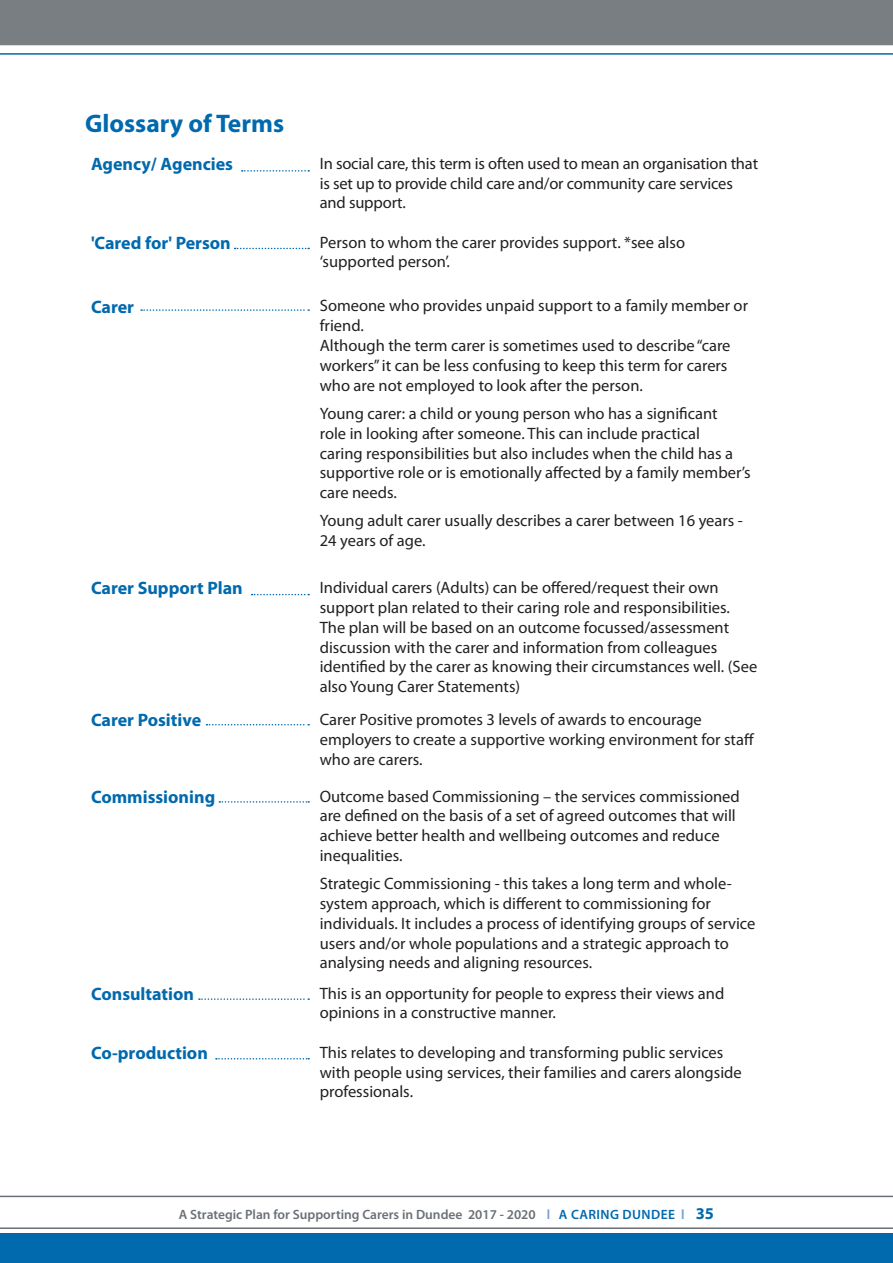
<style>
.page{position:relative;width:893px;height:1263px;background:#fff}
.page>*{position:absolute;margin:0;border:0;box-sizing:border-box;transform-origin:0 0}
.t1{font:700 25.5px "Myriad Pro";color:#0169ae}
.t2{font:700 18px "Myriad Pro";color:#0169ae}
.t3{font:16.5px/19.8px "Myriad Pro";color:#231f20}
.t4{font:600 13.5px "Myriad Pro";color:#6a7076}
.s1{color:#779ecc}
.s2{color:#0169ae}
.s3{font-weight:700;font-size:16.5px;color:#0169ae}
</style>
<div class="page">
<div style="left:0;top:1234px;width:893px;height:29px;background:#0169ae"></div>
<hr style="left:0;top:1196px;width:893px;height:1px;background:#6a7076">
<hr style="left:0;top:1227px;width:893px;height:2px;background:#6a7076">
<div style="left:0;top:0;width:893px;height:46px;background:#787e82"></div>
<hr style="left:0;top:53px;width:893px;height:2px;background:#0169ae">
<svg style="left:242px;top:170px;width:67px;height:2px"></svg>
<svg style="left:235px;top:248px;width:74px;height:1px"></svg>
<svg style="left:141px;top:309px;width:168px;height:2px"></svg>
<svg style="left:252px;top:594px;width:57px;height:1px"></svg>
<svg style="left:207px;top:724px;width:102px;height:1px"></svg>
<svg style="left:219px;top:801px;width:90px;height:2px"></svg>
<svg style="left:199px;top:998px;width:110px;height:2px"></svg>
<svg style="left:216px;top:1058px;width:93px;height:1px"></svg>
<h1 class="t1" style="left:85px;top:106px;width:201px">Glossary of Terms</h1>
<p class="t2" style="left:91px;top:152px;width:144px">Agency/ Agencies</p>
<p class="t3" style="left:320px;top:153px;width:440px">In social care, this term is often used to mean an organisation that is set up to provide child care and/or community care services and support.</p>
<p class="t2" style="left:91px;top:231px;width:141px">'Cared for' Person</p>
<p class="t3" style="left:320px;top:232px;width:367px">Person to whom the carer provides support. *see also ‘supported person’.</p>
<p class="t2" style="left:91px;top:295px;width:45px">Carer</p>
<p class="t3" style="left:320px;top:296px;width:430px">Someone who provides unpaid support to a family member or friend.<br>Although the term carer is sometimes used to describe “care workers” it can be less confusing to keep this term for carers who are not employed to look after the person.</p>
<p class="t3" style="left:320px;top:403px;width:432px">Young carer: a child or young person who has a significant<br>role in looking after someone. This can include practical<br>caring responsibilities but also includes when the child has a supportive role or is emotionally affected by a family member’s care needs.</p>
<p class="t3" style="left:320px;top:511px;width:425px">Young adult carer usually describes a carer between 16 years -<br>24 years of age.</p>
<p class="t2" style="left:91px;top:576px;width:153px">Carer Support Plan</p>
<p class="t3" style="left:320px;top:577px;width:439px">Individual carers (Adults) can be offered/request their own support plan related to their caring role and responsibilities.<br>The plan will be based on an outcome focussed/assessment discussion with the carer and information from colleagues identified by the carer as knowing their circumstances well. (See also Young Carer Statements)</p>
<p class="t2" style="left:91px;top:708px;width:112px">Carer Positive</p>
<p class="t3" style="left:320px;top:709px;width:436px">Carer Positive promotes 3 levels of awards to encourage employers to create a supportive working environment for staff who are carers.</p>
<p class="t2" style="left:91px;top:785px;width:126px">Commissioning</p>
<p class="t3" style="left:320px;top:786px;width:421px">Outcome based Commissioning – the services commissioned are defined on the basis of a set of agreed outcomes that will achieve better health and wellbeing outcomes and reduce inequalities.</p>
<p class="t3" style="left:320px;top:873px;width:437px">Strategic Commissioning - this takes a long term and whole&shy;system approach, which is different to commissioning for individuals. It includes a process of identifying groups of service users and/or whole populations and a strategic approach to analysing needs and aligning resources.</p>
<p class="t2" style="left:91px;top:982px;width:104px">Consultation</p>
<p class="t3" style="left:320px;top:983px;width:406px">This is an opportunity for people to express their views and opinions in a constructive manner.</p>
<p class="t2" style="left:91px;top:1041px;width:118px">Co-production</p>
<p class="t3" style="left:320px;top:1042px;width:423px">This relates to developing and transforming public services with people using services, their families and carers alongside professionals.</p>
<p class="t4" style="left:179px;top:1205px;width:537px">A Strategic Plan for Supporting Carers in Dundee 2017 - 2020 <span class="s1">l</span> <span class="s2">A CARING DUNDEE</span> <span class="s1">l</span> <span class="s3">35</span></p>
</div>
